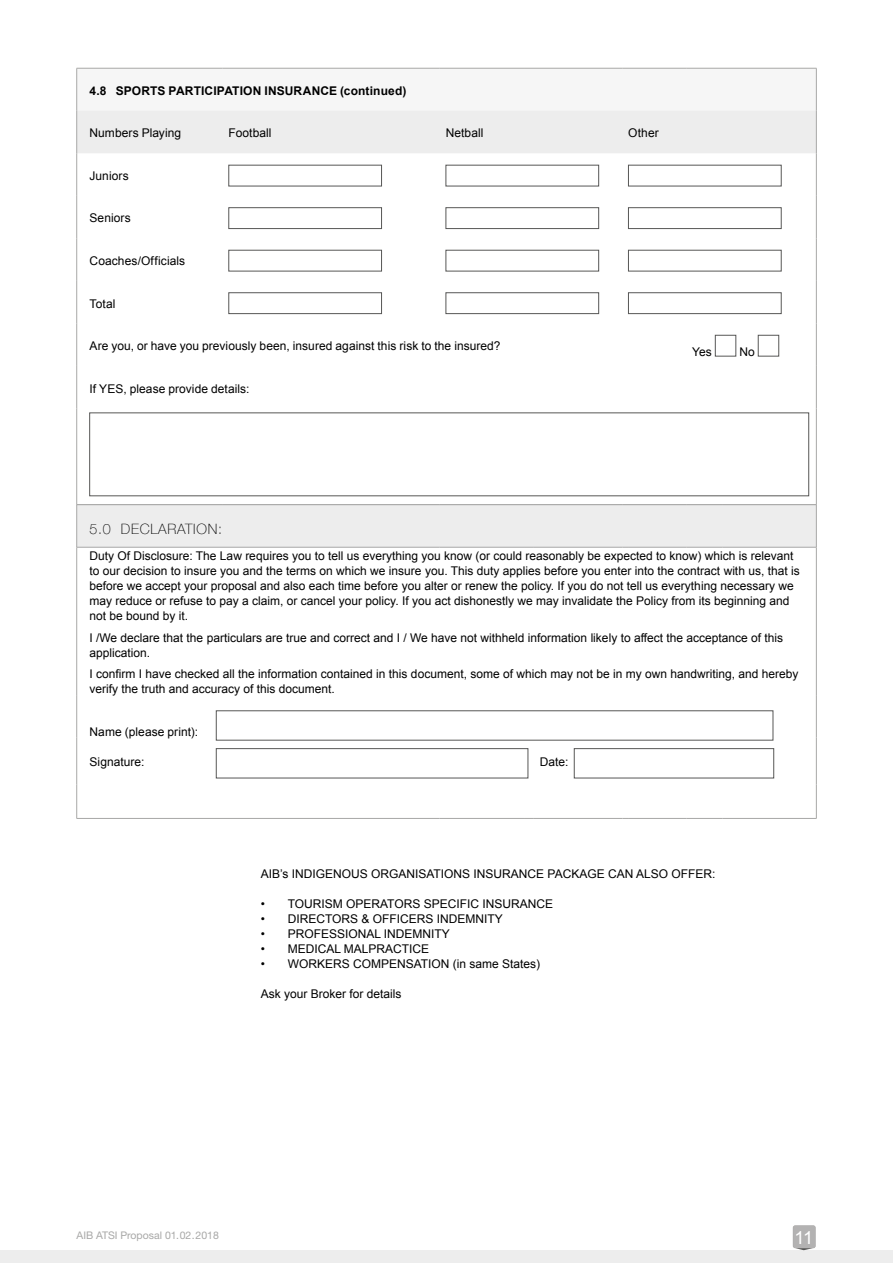
<style>
.page{position:relative;width:893px;height:1263px;background:#fff}
.page>*{position:absolute;margin:0;border:0;box-sizing:border-box;transform-origin:0 0}
.t1{font:18px "Arial";color:#fff}
.t2{font:100 14.25px "Helvetica Neue";letter-spacing:.05em;color:#000}
.t3{font:12px/15px "Arial";color:#000}
.t4{font:700 12px "Arial";letter-spacing:.01em;color:#000}
.t5{font:10.5px "Helvetica Neue LT Std";color:#a8a8a7}
</style>
<div class="page">
<div style="left:0;top:1250px;width:893px;height:13px;background:#ededed"></div>
<svg style="left:793px;top:1225px;width:23px;height:23px"></svg>
<div style="left:793px;top:1225px;width:22px;height:23px;background:#b3b2b2;border-radius:2px"></div>
<svg style="left:795px;top:1248px;width:18px;height:2px"></svg>
<div style="left:77px;top:68px;width:739px;height:43px;background:#f6f6f6"></div>
<div style="left:77px;top:111px;width:739px;height:42px;background:#ededed"></div>
<hr style="left:76px;top:111px;width:1px;height:42px;background:#a8a8a7">
<hr style="left:816px;top:111px;width:1px;height:42px;background:#a8a8a7">
<hr style="left:76px;top:153px;width:1px;height:43px;background:#a8a8a7">
<hr style="left:816px;top:153px;width:1px;height:43px;background:#a8a8a7">
<hr style="left:76px;top:196px;width:1px;height:42px;background:#a8a8a7">
<hr style="left:816px;top:196px;width:1px;height:42px;background:#a8a8a7">
<hr style="left:76px;top:238px;width:1px;height:43px;background:#a8a8a7">
<hr style="left:816px;top:238px;width:1px;height:43px;background:#a8a8a7">
<hr style="left:76px;top:281px;width:1px;height:42px;background:#a8a8a7">
<hr style="left:816px;top:281px;width:1px;height:42px;background:#a8a8a7">
<hr style="left:76px;top:323px;width:1px;height:43px;background:#a8a8a7">
<hr style="left:816px;top:323px;width:1px;height:43px;background:#a8a8a7">
<hr style="left:76px;top:366px;width:1px;height:42px;background:#a8a8a7">
<hr style="left:816px;top:366px;width:1px;height:42px;background:#a8a8a7">
<hr style="left:76px;top:408px;width:1px;height:96px;background:#a8a8a7">
<hr style="left:816px;top:408px;width:1px;height:96px;background:#a8a8a7">
<hr style="left:77px;top:68px;width:146px;height:1px;background:#a8a8a7">
<hr style="left:76px;top:68px;width:1px;height:43px;background:#a8a8a7">
<hr style="left:223px;top:68px;width:217px;height:1px;background:#a8a8a7">
<hr style="left:440px;top:68px;width:84px;height:1px;background:#a8a8a7">
<hr style="left:524px;top:68px;width:98px;height:1px;background:#a8a8a7">
<hr style="left:622px;top:68px;width:64px;height:1px;background:#a8a8a7">
<hr style="left:686px;top:68px;width:130px;height:1px;background:#a8a8a7">
<hr style="left:816px;top:68px;width:1px;height:43px;background:#a8a8a7">
<div style="left:229px;top:165px;width:153px;height:21px;background:#fff;border:1px solid #575756"></div>
<div style="left:446px;top:165px;width:153px;height:21px;background:#fff;border:1px solid #575756"></div>
<div style="left:628px;top:165px;width:153px;height:21px;background:#fff;border:1px solid #575756"></div>
<div style="left:229px;top:207px;width:153px;height:22px;background:#fff;border:1px solid #575756"></div>
<div style="left:446px;top:207px;width:153px;height:22px;background:#fff;border:1px solid #575756"></div>
<div style="left:628px;top:207px;width:153px;height:22px;background:#fff;border:1px solid #575756"></div>
<div style="left:229px;top:250px;width:153px;height:21px;background:#fff;border:1px solid #575756"></div>
<div style="left:446px;top:250px;width:153px;height:21px;background:#fff;border:1px solid #575756"></div>
<div style="left:628px;top:250px;width:153px;height:21px;background:#fff;border:1px solid #575756"></div>
<div style="left:229px;top:293px;width:153px;height:21px;background:#fff;border:1px solid #575756"></div>
<div style="left:446px;top:293px;width:153px;height:21px;background:#fff;border:1px solid #575756"></div>
<div style="left:628px;top:293px;width:153px;height:21px;background:#fff;border:1px solid #575756"></div>
<div style="left:715px;top:335px;width:21px;height:21px;background:#fff;border:1px solid #575756"></div>
<div style="left:758px;top:335px;width:21px;height:21px;background:#fff;border:1px solid #575756"></div>
<div style="left:89px;top:413px;width:720px;height:83px;background:#fff;border:1px solid #575756"></div>
<hr style="left:76px;top:547px;width:1px;height:148px;background:#a8a8a7">
<hr style="left:816px;top:547px;width:1px;height:148px;background:#a8a8a7">
<hr style="left:76px;top:695px;width:1px;height:43px;background:#a8a8a7">
<hr style="left:816px;top:695px;width:1px;height:43px;background:#a8a8a7">
<hr style="left:76px;top:738px;width:1px;height:46px;background:#a8a8a7">
<hr style="left:76px;top:784px;width:1px;height:34px;background:#a8a8a7">
<hr style="left:816px;top:784px;width:1px;height:34px;background:#a8a8a7">
<hr style="left:77px;top:818px;width:363px;height:1px;background:#a8a8a7">
<hr style="left:440px;top:818px;width:84px;height:1px;background:#a8a8a7">
<hr style="left:534px;top:818px;width:88px;height:1px;background:#a8a8a7">
<hr style="left:628px;top:818px;width:58px;height:1px;background:#a8a8a7">
<hr style="left:686px;top:818px;width:36px;height:1px;background:#a8a8a7">
<hr style="left:722px;top:818px;width:94px;height:1px;background:#a8a8a7">
<hr style="left:76px;top:505px;width:1px;height:42px;background:#a8a8a7">
<hr style="left:816px;top:505px;width:1px;height:42px;background:#a8a8a7">
<svg style="left:77px;top:504px;width:739px;height:44px;background:#e9e9e9"></svg>
<hr style="left:628px;top:547px;width:58px;height:1px;background:#a8a8a7">
<hr style="left:686px;top:547px;width:36px;height:1px;background:#a8a8a7">
<hr style="left:722px;top:547px;width:94px;height:1px;background:#a8a8a7">
<hr style="left:816px;top:738px;width:1px;height:46px;background:#a8a8a7">
<div style="left:216px;top:748px;width:312px;height:30px;background:#fff;border:1px solid #575756"></div>
<div style="left:574px;top:748px;width:200px;height:30px;background:#fff;border:1px solid #575756"></div>
<p class="t4" style="left:89px;top:83px;width:318px">4.8 SPORTS PARTICIPATION INSURANCE (continued)</p>
<p class="t3" style="left:89px;top:126px;width:93px">Numbers Playing</p>
<p class="t3" style="left:229px;top:126px;width:44px">Football</p>
<p class="t3" style="left:446px;top:126px;width:39px">Netball</p>
<p class="t3" style="left:628px;top:126px;width:32px">Other</p>
<p class="t3" style="left:89px;top:168px;width:41px">Juniors</p>
<p class="t3" style="left:89px;top:211px;width:43px">Seniors</p>
<p class="t3" style="left:89px;top:253px;width:97px">Coaches/Officials</p>
<p class="t3" style="left:89px;top:296px;width:28px">Total</p>
<p class="t3" style="left:89px;top:338px;width:413px">Are you, or have you previously been, insured against this risk to the insured?</p>
<p class="t3" style="left:692px;top:345px;width:21px">Yes</p>
<p class="t3" style="left:739px;top:345px;width:17px">No</p>
<p class="t3" style="left:89px;top:381px;width:161px">If YES, please provide details:</p>
<p class="t2" style="left:89px;top:518px;width:134px">5.0 DECLARATION:</p>
<p class="t3" style="left:89px;top:549px;width:712px">Duty Of Disclosure: The Law requires you to tell us everything you know (or could reasonably be expected to know) which is relevant to our decision to insure you and the terms on which we insure you. This duty applies before you enter into the contract with us, that is before we accept your proposal and also each time before you alter or renew the policy. If you do not tell us everything necessary we may reduce or refuse to pay a claim, or cancel your policy. If you act dishonestly we may invalidate the Policy from its beginning and not be bound by it.</p>
<p class="t3" style="left:89px;top:630px;width:695px">I /We declare that the particulars are true and correct and I / We have not withheld information likely to affect the acceptance of this application.</p>
<p class="t3" style="left:89px;top:666px;width:710px">I confirm I have checked all the information contained in this document, some of which may not be in my own handwriting, and hereby verify the truth and accuracy of this document.</p>
<p class="t3" style="left:89px;top:724px;width:110px">Name (please print):</p>
<p class="t3" style="left:89px;top:755px;width:56px">Signature:</p>
<p class="t3" style="left:540px;top:755px;width:30px">Date:</p>
<p class="t3" style="left:261px;top:867px;width:456px">AIB’s INDIGENOUS ORGANISATIONS INSURANCE PACKAGE CAN ALSO OFFER:</p>
<p class="t3" style="left:261px;top:897px;width:294px">• TOURISM OPERATORS SPECIFIC INSURANCE</p>
<p class="t3" style="left:261px;top:912px;width:244px">• DIRECTORS &amp; OFFICERS INDEMNITY</p>
<p class="t3" style="left:261px;top:927px;width:191px">• PROFESSIONAL INDEMNITY</p>
<p class="t3" style="left:261px;top:942px;width:170px">• MEDICAL MALPRACTICE</p>
<p class="t3" style="left:261px;top:957px;width:281px">• WORKERS COMPENSATION (in same States)</p>
<p class="t3" style="left:261px;top:987px;width:142px">Ask your Broker for details</p>
<p class="t5" style="left:77px;top:1228px;width:144px">AIB ATSI Proposal 01.02.2018</p>
<h1 class="t1" style="left:794px;top:1226px;width:20px">11</h1>
</div>
